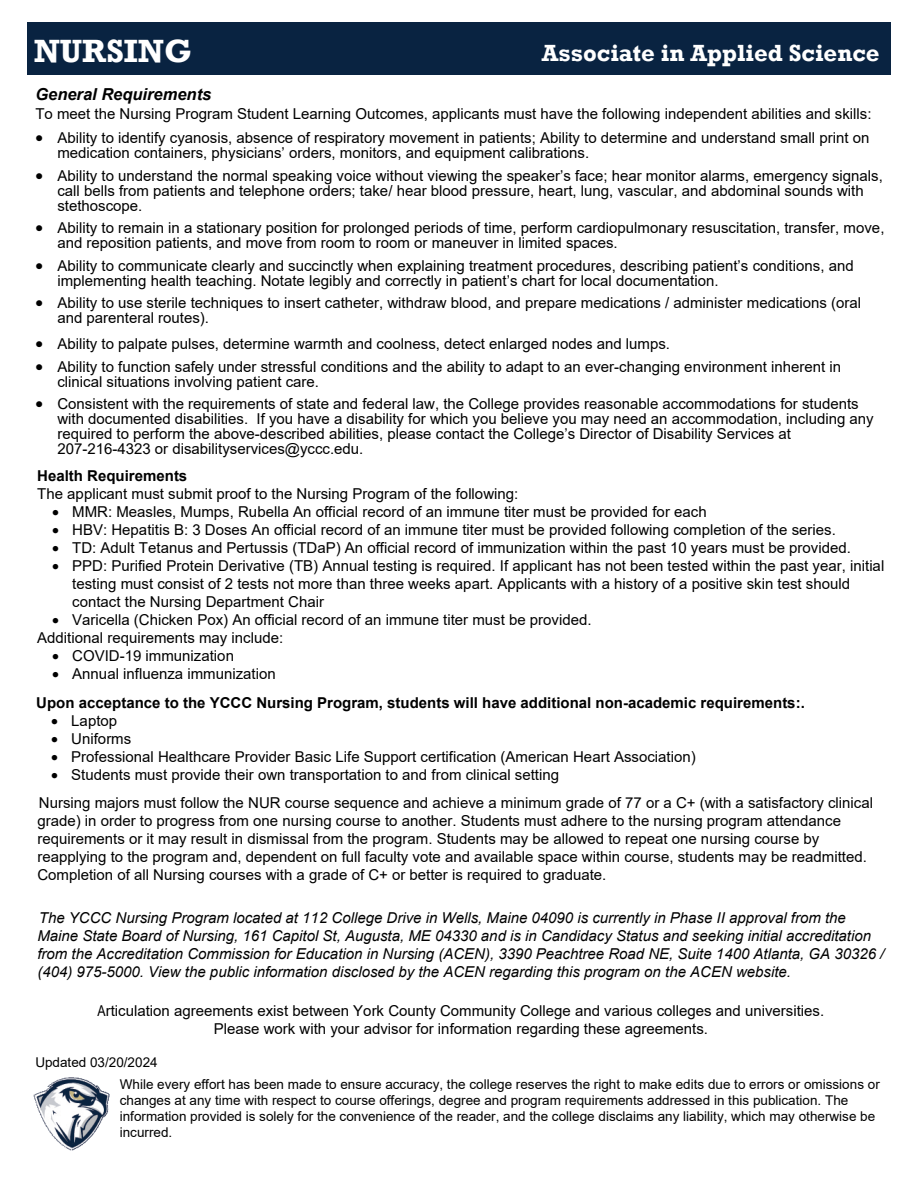
<style>
.page{position:relative;width:918px;height:1188px;background:#fff}
.page>*{position:absolute;margin:0;border:0;box-sizing:border-box;transform-origin:0 0}
.t1{font:700 33px "Rockwell";color:#fff}
.t2{font:700 24px "Rockwell";color:#fff}
.t3{font:italic 700 16.5px "Arial";color:#000}
.t4{font:15px/15px "Arial";color:#000}
.t5{font:italic 15px/18px "Arial";color:#000}
.t6{font:700 15px/28.7px "Arial";color:#000}
.t7{font:13.5px/16.2px "Arial";color:#000}
.s1{font-weight:400}
.s2{font-family:"Arial Narrow"}
</style>
<div class="page">
<div style="left:27px;top:22px;width:864px;height:53px;background:#092341"></div>
<img style="left:34px;top:1078px;width:76px;height:72px">
<h1 class="t1" style="left:34px;top:31px;width:160px">NURSING</h1>
<h2 class="t2" style="left:542px;top:38px;width:339px">Associate in Applied Science</h2>
<p class="t3" style="left:35px;top:83px;width:178px">General Requirements</p>
<p class="t4" style="left:35px;top:106px;width:838px">To meet the Nursing Program Student Learning Outcomes, applicants must have the following independent abilities and skills:</p>
<p class="t4" style="left:57px;top:131px;width:814px;text-indent:-22px">• Ability to identify cyanosis, absence of respiratory movement in patients; Ability to determine and understand small print on medication containers, physicians’ orders, monitors, and equipment calibrations.</p>
<p class="t4" style="left:57px;top:168px;width:827px;text-indent:-22px">• Ability to understand the normal speaking voice without viewing the speaker’s face; hear monitor alarms, emergency signals, call bells from patients and telephone orders; take/ hear blood pressure, heart, lung, vascular, and abdominal sounds with stethoscope.</p>
<p class="t4" style="left:57px;top:221px;width:829px;text-indent:-22px">• Ability to remain in a stationary position for prolonged periods of time, perform cardiopulmonary resuscitation, transfer, move, and reposition patients, and move from room to room or maneuver in limited spaces.</p>
<p class="t4" style="left:57px;top:258px;width:798px;text-indent:-22px">• Ability to communicate clearly and succinctly when explaining treatment procedures, describing patient’s conditions, and implementing health teaching. Notate legibly and correctly in patient’s chart for local documentation.</p>
<p class="t4" style="left:57px;top:296px;width:805px;text-indent:-22px">• Ability to use sterile techniques to insert catheter, withdraw blood, and prepare medications / administer medications (oral and parenteral routes).</p>
<p class="t4" style="left:35px;top:336px;width:636px">• Ability to palpate pulses, determine warmth and coolness, detect enlarged nodes and lumps.</p>
<p class="t4" style="left:57px;top:359px;width:785px;text-indent:-22px">• Ability to function safely under stressful conditions and the ability to adapt to an ever-changing environment inherent in clinical situations involving patient care.</p>
<p class="t4" style="left:57px;top:396px;width:818px;text-indent:-22px">• Consistent with the requirements of state and federal law, the College provides reasonable accommodations for students with documented disabilities. If you have a disability for which you believe you may need an accommodation, including any required to perform the above-described abilities, please contact the College’s Director of Disability Services at 207-216-4323 or disabilityservices@yccc.edu.</p>
<p class="t6" style="left:37px;top:462px;width:152px">Health Requirements</p>
<p class="t4" style="left:37px;top:486px;width:483px">The applicant must submit proof to the Nursing Program of the following:</p>
<p class="t4" style="left:52px;top:504px;width:656px">• MMR: Measles, Mumps, Rubella An official record of an immune titer must be provided for each</p>
<p class="t4" style="left:52px;top:522px;width:785px">• HBV: Hepatitis B: 3 Doses An official record of an immune titer must be provided following completion of the series.</p>
<p class="t4" style="left:52px;top:540px;width:800px">• TD: Adult Tetanus and Pertussis (TDaP) An official record of immunization within the past 10 years must be provided.</p>
<p class="t4" style="left:72px;top:557px;width:814px;line-height:18px;text-indent:-20px">• PPD: Purified Protein Derivative (TB) Annual testing is required. If applicant has not been tested within the past year, initial testing must consist of 2 tests not more than three weeks apart. Applicants with a history of a positive skin test should contact the Nursing Department Chair</p>
<p class="t4" style="left:37px;top:611px;width:556px;line-height:18px;text-indent:15px">• Varicella (Chicken Pox) An official record of an immune titer must be provided.<br>Additional requirements may include:</p>
<p class="t4" style="left:52px;top:648px;width:183px">• COVID-19 immunization</p>
<p class="t6" style="left:36px;top:660px;width:770px;text-indent:16px">• <span class="s1">Annual influenza immunization<br></span>Upon acceptance to the YCCC Nursing Program, students will have additional non-academic requirements:.</p>
<p class="t4" style="left:51px;top:713px;width:67px">• Laptop</p>
<p class="t4" style="left:51px;top:731px;width:81px">• Uniforms</p>
<p class="t4" style="left:51px;top:749px;width:646px">• Professional Healthcare Provider Basic Life Support certification (American Heart Association)</p>
<p class="t4" style="left:51px;top:767px;width:509px">• Students must provide their own transportation to and from clinical setting</p>
<p class="t4" style="left:37px;top:794px;width:837px;line-height:18px">Nursing majors must follow the NUR course sequence and achieve a minimum grade of 77 or a C+ (with a satisfactory clinical grade) in order to progress from one nursing course to another. Students must adhere to the nursing program attendance requirements or it may result in dismissal from the program. Students may be allowed to repeat one nursing course by reapplying to the program and, dependent on full faculty vote and available space within course, students may be readmitted.<br>Completion of all Nursing courses with a grade of C+ or better is required to graduate.</p>
<p class="t5" style="left:37px;top:909px;width:849px">The YCCC Nursing Program located at 112 College Drive in Wells, Maine 04090 is currently in Phase II approval from the Maine State Board of Nursing, 161 Capitol St, Augusta, ME 04330 and is in Candidacy Status and seeking initial accreditation from the Accreditation Commission for Education in Nursing (ACEN), 3390 Peachtree Road NE, Suite 1400 Atlanta, GA 30326 / (404) 975-5000. View the public information disclosed by the ACEN regarding this program on the ACEN website.</p>
<p class="t4" style="left:98px;top:1002px;width:728px;line-height:18px;text-align:center"><span class="s2">A</span>rticulation agreements exist between York County Community College and various colleges and universities.<br>Please work with your advisor for information regarding these agreements.</p>
<p class="t7" style="left:35px;top:1054px;width:124px">Updated 03/20/2024</p>
<p class="t7" style="left:120px;top:1076px;width:762px">While every effort has been made to ensure accuracy, the college reserves the right to make edits due to errors or omissions or changes at any time with respect to course offerings, degree and program requirements addressed in this publication. The information provided is solely for the convenience of the reader, and the college disclaims any liability, which may otherwise be incurred.</p>
</div>
